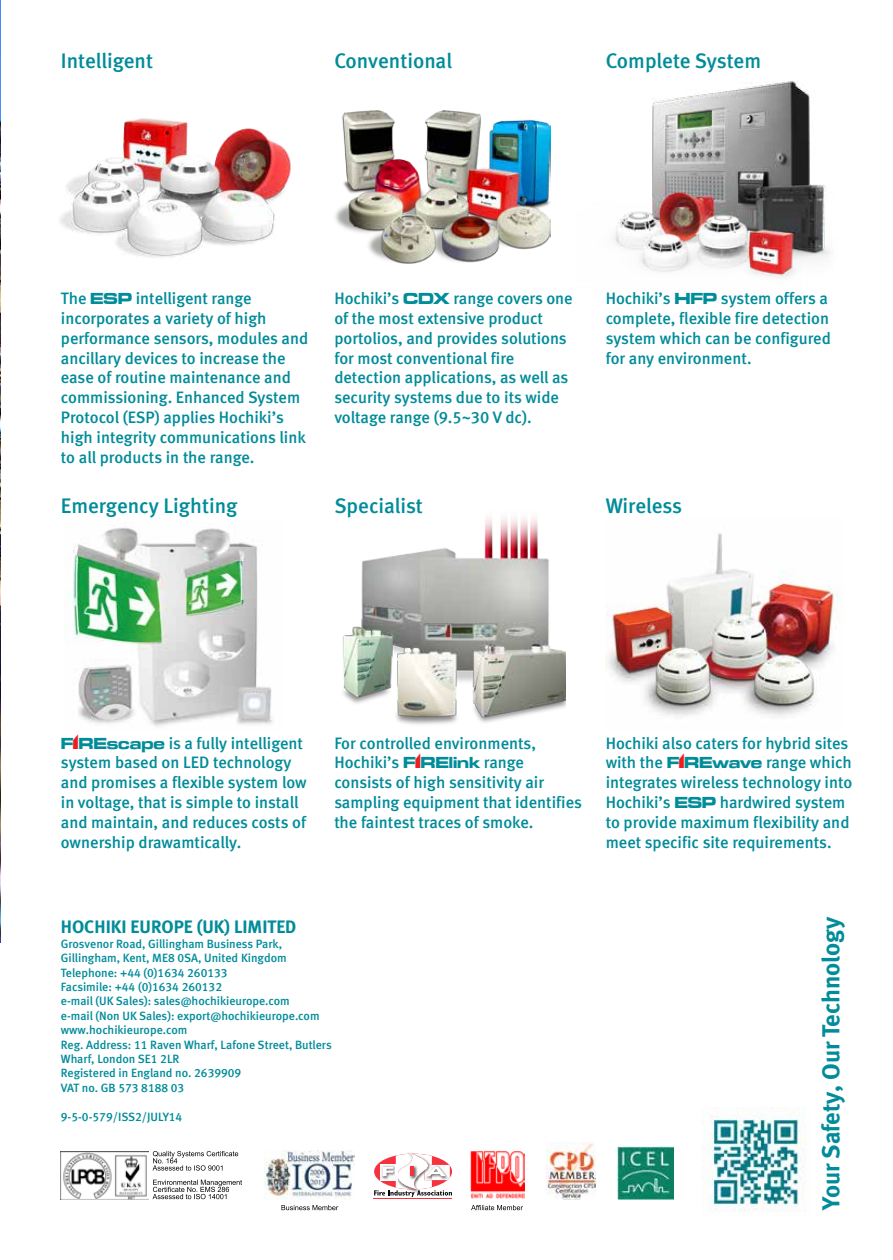
<style>
.page{position:relative;width:893px;height:1260px;background:#fff}
.page>*{position:absolute;margin:0;border:0;box-sizing:border-box;transform-origin:0 0}
.t1{font:24.45px "Meta Bold CE Lf";color:#008c99}
.t2{font:21px "Meta Medium CELF";color:#008c99}
.t3{font:18px "Meta Bold CE Lf";color:#008c99}
.t4{font:16.5px/19.8px "Meta Medium CELF";color:#008c99}
.t5{font:12px/14.4px "Meta Medium CELF";color:#008c99}
.s1{font-family:"Microgramma D Bold Exte"}
.s2{font-family:"Hochiki IE Logo";color:#ed1d24}
</style>
<div class="page">
<img style="left:60px;top:118px;width:231px;height:140px">
<img style="left:614px;top:81px;width:216px;height:197px">
<img style="left:0;top:0;width:1px;height:942px">
<img style="left:64px;top:527px;width:209px;height:200px">
<img style="left:335px;top:110px;width:215px;height:154px">
<img style="left:343px;top:518px;width:222px;height:207px">
<img style="left:605px;top:533px;width:236px;height:183px">
<img style="left:61px;top:1151px;width:87px;height:48px">
<img style="left:265px;top:1151px;width:89px;height:48px">
<hr style="left:374px;top:1198px;width:78px;height:1px;background:#f7323f">
<svg style="left:374px;top:1152px;width:77px;height:45px"></svg>
<img style="left:470px;top:1151px;width:54px;height:48px">
<img style="left:546px;top:1143px;width:49px;height:56px">
<img style="left:617px;top:1147px;width:56px;height:52px">
<img style="left:701px;top:1108px;width:105px;height:104px">
<svg style="left:152px;top:1180px;width:90px;height:19px"></svg>
<svg style="left:152px;top:1151px;width:86px;height:20px"></svg>
<svg style="left:281px;top:1205px;width:57px;height:5px"></svg>
<svg style="left:471px;top:1205px;width:51px;height:5px"></svg>
<p class="t2" style="left:61px;top:48px;width:94px">Intelligent</p>
<p class="t2" style="left:334px;top:48px;width:119px">Conventional</p>
<p class="t2" style="left:605px;top:48px;width:157px">Complete System</p>
<p class="t4" style="left:61px;top:289px;width:249px">The <span class="s1">ESP</span> intelligent range incorporates a variety of high performance sensors, modules and ancillary devices to increase the ease of routine maintenance and commissioning. Enhanced System<br>Protocol (ESP) applies Hochiki’s high integrity communications link to all products in the range.</p>
<p class="t2" style="left:61px;top:492px;width:178px">Emergency Lighting</p>
<p class="t4" style="left:334px;top:289px;width:240px">Hochiki’s <span class="s1">CDX</span> range covers one of the most extensive product portolios, and provides solutions for most conventional fire detection applications, as well as security systems due to its wide voltage range (9.5~30 V dc).</p>
<p class="t2" style="left:334px;top:492px;width:90px">Specialist</p>
<p class="t4" style="left:605px;top:289px;width:227px">Hochiki’s <span class="s1">HFP</span> system offers a complete, flexible fire detection system which can be configured for any environment.</p>
<p class="t2" style="left:605px;top:492px;width:78px">Wireless</p>
<p class="t4" style="left:61px;top:733px;width:247px"><span class="s1">F</span><span class="s2">I</span><span class="s1">REscape</span> is a fully intelligent system based on LED technology and promises a flexible system low in voltage, that is simple to install and maintain, and reduces costs of ownership drawamtically.</p>
<p class="t4" style="left:334px;top:733px;width:249px">For controlled environments,<br>Hochiki’s <span class="s1">F</span><span class="s2">I</span><span class="s1">RElink</span> range consists of high sensitivity air sampling equipment that identifies the faintest traces of smoke.</p>
<p class="t4" style="left:605px;top:733px;width:248px">Hochiki also caters for hybrid sites with the <span class="s1">F</span><span class="s2">I</span><span class="s1">REwave</span> range which integrates wireless technology into Hochiki’s <span class="s1">ESP</span> hardwired system to provide maximum flexibility and meet specific site requirements.</p>
<p class="t3" style="left:61px;top:916px;width:237px">HOCHIKI EUROPE (UK) LIMITED</p>
<p class="t5" style="left:61px;top:936px;width:272px">Grosvenor Road, Gillingham Business Park, Gillingham, Kent, ME8 0SA, United Kingdom Telephone: +44 (0)1634 260133<br>Facsimile: +44 (0)1634 260132<br>e-mail (UK Sales): sales@hochikieurope.com<br>e-mail (Non UK Sales): export@hochikieurope.com www.hochikieurope.com<br>Reg. Address: 11 Raven Wharf, Lafone Street, Butlers Wharf, London SE1 2LR<br>Registered in England no. 2639909<br>VAT no. GB 573 8188 03</p>
<p class="t5" style="left:61px;top:1109px;width:123px">9-5-0-579/ISS2/JULY14</p>
<h1 class="t1" style="left:815px;top:1210px;width:294px;rotate:-90deg">Your Safety, Our Technology</h1>
</div>
